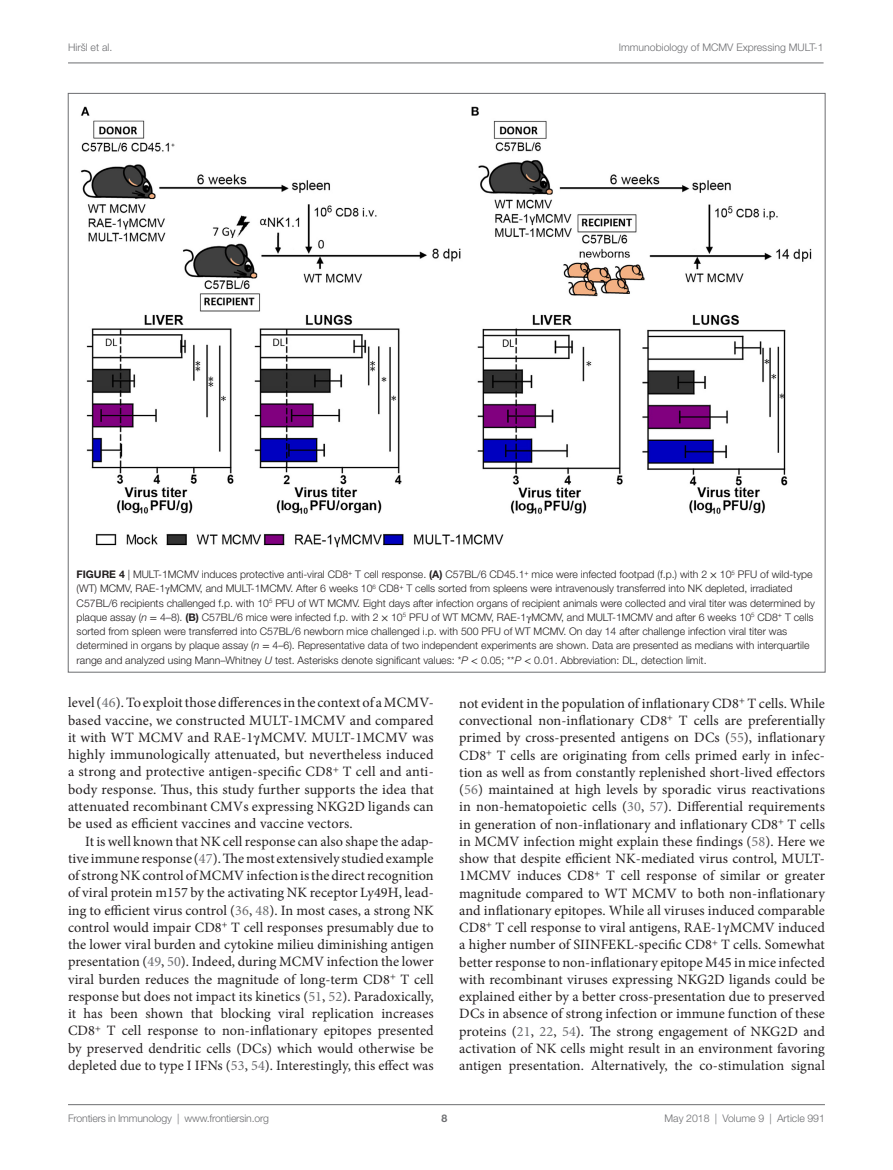
<style>
.page{position:relative;width:893px;height:1170px;background:#fff}
.page>*{position:absolute;margin:0;border:0;box-sizing:border-box;transform-origin:0 0}
.t1{font:14.25px/17.2px "Minion Pro";letter-spacing:.005em;color:#231f20;text-align:justify}
.t2{font:300 10.5px/14.2px "Helvetica Neue LT Std";color:#231f20}
.t3{font:300 10.5px "Helvetica Neue LT Std";color:#6c6d70}
.t4{font:700 10.5px "Helvetica Neue LT Std";color:#6c6d70}
.s1{font-weight:700}
.s2{font-family:"STIX General";font-weight:400}
.s3{font-style:italic}
.s4{color:#6c6d70}
.s5{font-family:"STIX General"}
</style>
<div class="page">
<img style="left:80px;top:106px;width:732px;height:442px">
<hr style="left:68px;top:63px;width:756px;height:1px;background:#6c6d70">
<hr style="left:68px;top:1104px;width:757px;height:1px;background:#6c6d70">
<p class="t3" style="left:68px;top:41px;width:46px">Hiršl et al.</p>
<p class="t3" style="left:619px;top:41px;width:206px">Immunobiology of MCMV Expressing MULT-1</p>
<p class="t2" style="left:77px;top:567px;width:740px"><span class="s1">FIGURE 4</span> | MULT-1MCMV induces protective anti-viral CD8<sup>+</sup> T cell response. <span class="s1">(A)</span> C57BL/6 CD45.1<sup>+</sup> mice were infected footpad (f.p.) with 2 <span class="s2">×</span> 10<sup>5</sup> PFU of wild-type (WT) MCMV, RAE-1<span class="s2">γ</span>MCMV, and MULT-1MCMV. After 6 weeks 10<sup>6</sup> CD8<sup>+</sup> T cells sorted from spleens were intravenously transferred into NK depleted, irradiated C57BL/6 recipients challenged f.p. with 10<sup>5</sup> PFU of WT MCMV. Eight days after infection organs of recipient animals were collected and viral titer was determined by plaque assay (<span class="s3">n</span> <span class="s2">=</span> 4–8). <span class="s1">(B)</span> C57BL/6 mice were infected f.p. with 2 <span class="s2">×</span> 10<sup>5</sup> PFU of WT MCMV, RAE-1<span class="s2">γ</span>MCMV, and MULT-1MCMV and after 6 weeks 10<sup>5</sup> CD8<sup>+</sup> T cells sorted from spleen were transferred into C57BL/6 newborn mice challenged i.p. with 500 PFU of WT MCMV. On day 14 after challenge infection viral titer was determined in organs by plaque assay (<span class="s3">n</span> <span class="s2">=</span> 4–6). Representative data of two independent experiments are shown. Data are presented as medians with interquartile range and analyzed using Mann–Whitney <span class="s3">U</span> test. Asterisks denote significant values: *<span class="s3">P</span> <span class="s2">&lt;</span> 0.05; **<span class="s3">P</span> <span class="s2">&lt;</span> 0.01. Abbreviation: DL, detection limit.</p>
<p class="t1" style="left:68px;top:694px;width:367px">level (<span class="s4">46</span>). To exploit those differences in the context of a MCMV&shy;based vaccine, we constructed MULT-1MCMV and compared it with WT MCMV and RAE-1<span class="s5">γ</span>MCMV. MULT-1MCMV was highly immunologically attenuated, but nevertheless induced a strong and protective antigen-specific CD8<sup>+</sup> T cell and anti&shy;body response. Thus, this study further supports the idea that attenuated recombinant CMVs expressing NKG2D ligands can be used as efficient vaccines and vaccine vectors.</p>
<p class="t1" style="left:68px;top:832px;width:367px;text-indent:17px">It is well known that NK cell response can also shape the adap&shy;tive immune response (<span class="s4">47</span>). The most extensively studied example of strong NK control of MCMV infection is the direct recognition of viral protein m157 by the activating NK receptor Ly49H, lead&shy;ing to efficient virus control (<span class="s4">36</span>, <span class="s4">48</span>). In most cases, a strong NK control would impair CD8<sup>+</sup> T cell responses presumably due to the lower viral burden and cytokine milieu diminishing antigen presentation (<span class="s4">49</span>, <span class="s4">50</span>). Indeed, during MCMV infection the lower viral burden reduces the magnitude of long-term CD8<sup>+</sup> T cell response but does not impact its kinetics (<span class="s4">51</span>, <span class="s4">52</span>). Paradoxically, it has been shown that blocking viral replication increases CD8<sup>+</sup> T cell response to non-inflationary epitopes presented by preserved dendritic cells (DCs) which would otherwise be depleted due to type I IFNs (<span class="s4">53</span>, <span class="s4">54</span>). Interestingly, this effect was</p>
<p class="t1" style="left:459px;top:694px;width:367px">not evident in the population of inflationary CD8<sup>+</sup> T cells. While convectional non-inflationary CD8<sup>+</sup> T cells are preferentially primed by cross-presented antigens on DCs (<span class="s4">55</span>), inflationary CD8<sup>+</sup> T cells are originating from cells primed early in infec&shy;tion as well as from constantly replenished short-lived effectors (<span class="s4">56</span>) maintained at high levels by sporadic virus reactivations in non-hematopoietic cells (<span class="s4">30</span>, <span class="s4">57</span>). Differential requirements in generation of non-inflationary and inflationary CD8<sup>+</sup> T cells in MCMV infection might explain these findings (<span class="s4">58</span>). Here we show that despite efficient NK-mediated virus control, MULT-1MCMV induces CD8<sup>+</sup> T cell response of similar or greater magnitude compared to WT MCMV to both non-inflationary and inflationary epitopes. While all viruses induced comparable CD8<sup>+</sup> T cell response to viral antigens, RAE-1<span class="s5">γ</span>MCMV induced a higher number of SIINFEKL-specific CD8<sup>+</sup> T cells. Somewhat better response to non-inflationary epitope M45 in mice infected with recombinant viruses expressing NKG2D ligands could be explained either by a better cross-presentation due to preserved DCs in absence of strong infection or immune function of these proteins (<span class="s4">21</span>, <span class="s4">22</span>, <span class="s4">54</span>). The strong engagement of NKG2D and activation of NK cells might result in an environment favoring antigen presentation. Alternatively, the co-stimulation signal</p>
<p class="t3" style="left:68px;top:1111px;width:203px">Frontiers in Immunology | www.frontiersin.org</p>
<p class="t3" style="left:665px;top:1111px;width:162px">May 2018 | Volume 9 | Article 991</p>
<p class="t4" style="left:441px;top:1111px;width:7px">8</p>
</div>
